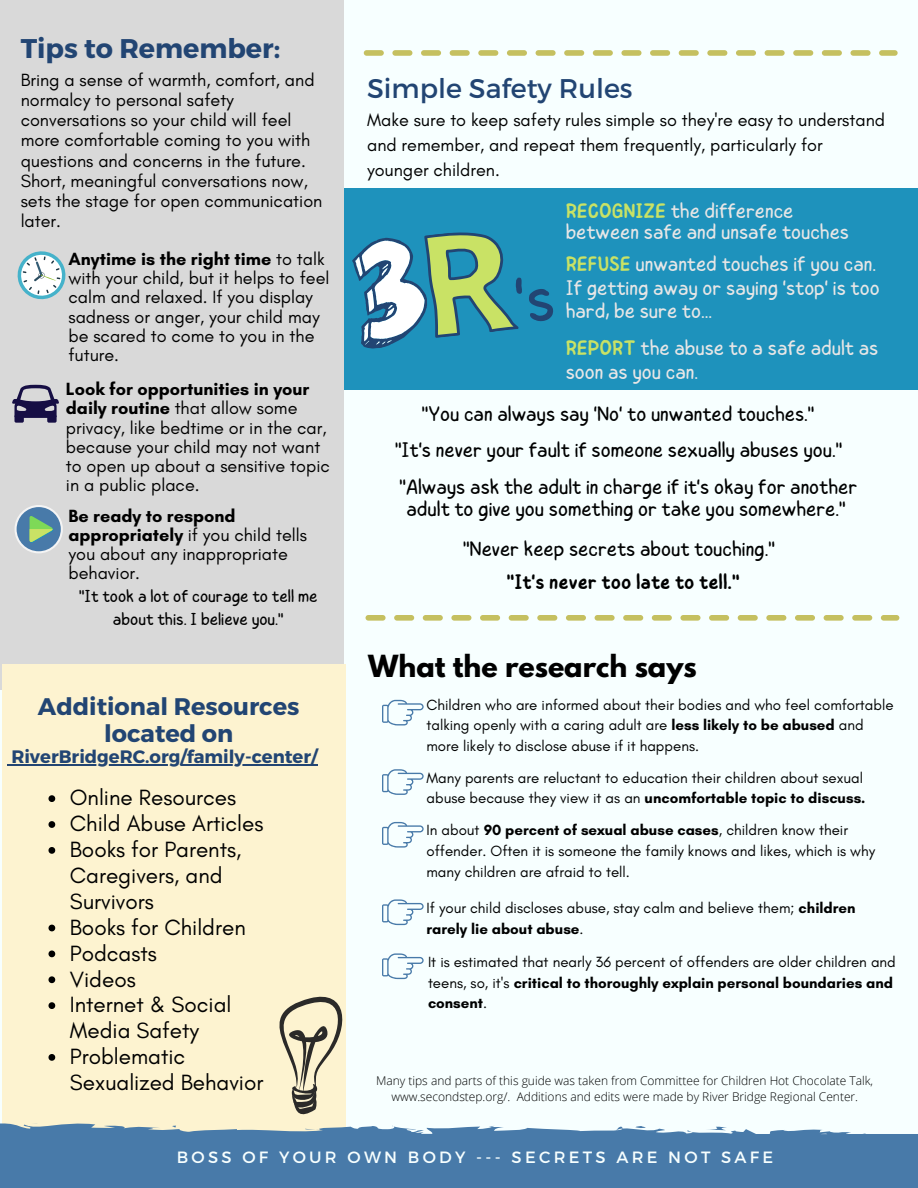
<style>
.page{position:relative;width:918px;height:1188px;background:#f7ffff}
.page>*{position:absolute;margin:0;border:0;box-sizing:border-box;transform-origin:0 0}
.t1{font:700 27px "League Spartan";color:#000}
.t2{font:27px "Montserrat";color:#224573}
.t3{font:700 27px "Montserrat";color:#224573}
.t4{font:700 24px/27px "Montserrat";color:#224573;text-align:center}
.t5{font:22.5px/25.8px "Glacial Indifference";color:#000}
.t6{font:300 21px/21.3px "Childos Arabic";color:#000;text-align:center}
.t7{font:300 21px/23.7px "Childos Arabic";color:#e7e6e6}
.t8{font:500 21px "Childos Arabic";color:#000}
.t9{font:18px/19.2px "Glacial Indifference";color:#000}
.t10{font:700 18px "Montserrat";color:#224573}
.t11{font:300 17.25px/23.7px "Childos Arabic";color:#000;text-align:center}
.t12{font:16.35px "Montserrat";letter-spacing:.2em;color:#f7ffff}
.t13{font:15px/20.7px "Glacial Indifference";color:#000}
.t14{font:300 12px/16px "Open Sans";color:#000;text-align:center}
.s1{font-weight:700}
.s2{font-weight:500;color:#c9e265}
</style>
<div class="page">
<div style="left:341px;top:188px;width:577px;height:202px;background:#1e92bc"></div>
<div style="left:0;top:0;width:344px;height:689px;background:#d9d9d9"></div>
<div style="left:2px;top:665px;width:344px;height:523px;background:#fdf3d0"></div>
<div style="left:0;top:1123px;width:918px;height:65px;background:#487aa9"></div>
<svg style="left:382px;top:700px;width:42px;height:25px"></svg>
<svg style="left:382px;top:769px;width:42px;height:26px"></svg>
<svg style="left:382px;top:822px;width:42px;height:26px"></svg>
<svg style="left:382px;top:899px;width:42px;height:26px"></svg>
<svg style="left:382px;top:953px;width:42px;height:26px"></svg>
<svg style="left:17px;top:251px;width:49px;height:49px"></svg>
<svg style="left:12px;top:385px;width:47px;height:38px"></svg>
<svg style="left:15px;top:505px;width:48px;height:48px"></svg>
<div style="left:17px;top:507px;width:44px;height:44px;background:#487aa9;border-radius:50%"></div>
<svg style="left:30px;top:516px;width:24px;height:27px"></svg>
<svg style="left:364px;top:50px;width:534px;height:6px"></svg>
<svg style="left:366px;top:615px;width:533px;height:6px"></svg>
<svg style="left:279px;top:996px;width:64px;height:119px"></svg>
<svg style="left:48px;top:795px;width:7px;height:7px"></svg>
<svg style="left:48px;top:821px;width:7px;height:7px"></svg>
<svg style="left:48px;top:847px;width:7px;height:7px"></svg>
<svg style="left:48px;top:925px;width:7px;height:6px"></svg>
<svg style="left:48px;top:951px;width:7px;height:6px"></svg>
<svg style="left:48px;top:976px;width:7px;height:7px"></svg>
<svg style="left:48px;top:1002px;width:7px;height:7px"></svg>
<svg style="left:48px;top:1054px;width:7px;height:7px"></svg>
<hr style="left:11px;top:764px;width:307px;height:1px;background:#224573">
<svg style="left:352px;top:232px;width:167px;height:117px"></svg>
<p class="t3" style="left:21px;top:31px;width:261px">Tips to Remember:</p>
<p class="t9" style="left:21px;top:69px;width:303px;line-height:20.2px">Bring a sense of warmth, comfort, and normalcy to personal safety conversations so your child will feel more comfortable coming to you with questions and concerns in the future.<br>Short, meaningful conversations now, sets the stage for open communication later.</p>
<p class="t9" style="left:68px;top:249px;width:262px"><span class="s1">Anytime is the right time</span> to talk with your child, but it helps to feel calm and relaxed. If you display sadness or anger, your child may be scared to come to you in the future.</p>
<p class="t9" style="left:66px;top:379px;width:265px"><span class="s1">Look for opportunities in your daily routine</span> that allow some privacy, like bedtime or in the car, because your child may not want to open up about a sensitive topic in a public place.</p>
<p class="t9" style="left:68px;top:506px;width:240px"><span class="s1">Be ready to respond appropriately</span> if you child tells you about any inappropriate behavior.</p>
<p class="t11" style="left:79px;top:584px;width:240px">"It took a lot of courage to tell me about this. I believe you."</p>
<p class="t4" style="left:38px;top:691px;width:263px">Additional Resources located on</p>
<p class="t10" style="left:11px;top:745px;width:308px">RiverBridgeRC.org/family-center/</p>
<p class="t5" style="left:70px;top:785px;width:168px">Online Resources</p>
<p class="t5" style="left:70px;top:810px;width:195px">Child Abuse Articles</p>
<p class="t5" style="left:70px;top:836px;width:173px">Books for Parents,<br>Caregivers, and<br>Survivors</p>
<p class="t5" style="left:70px;top:914px;width:177px">Books for Children</p>
<p class="t5" style="left:70px;top:940px;width:89px">Podcasts</p>
<p class="t5" style="left:70px;top:966px;width:67px">Videos</p>
<p class="t5" style="left:70px;top:992px;width:163px">Internet &amp; Social<br>Media Safety</p>
<p class="t5" style="left:70px;top:1043px;width:195px">Problematic<br>Sexualized Behavior</p>
<p class="t2" style="left:367px;top:71px;width:267px">Simple Safety Rules</p>
<p class="t9" style="left:367px;top:108px;width:520px;line-height:24.8px">Make sure to keep safety rules simple so they're easy to understand and remember, and repeat them frequently, particularly for younger children.</p>
<p class="t7" style="left:566px;top:200px;width:285px;line-height:21.3px"><span class="s2">RECOGNIZE</span> the difference between safe and unsafe touches</p>
<p class="t7" style="left:566px;top:253px;width:315px"><span class="s2">REFUSE</span> unwanted touches if you can.<br>If getting away or saying 'stop' is too hard, be sure to...</p>
<p class="t7" style="left:566px;top:336px;width:314px"><span class="s2">REPORT</span> the abuse to a safe adult as soon as you can.</p>
<p class="t6" style="left:422px;top:403px;width:394px">"You can always say 'No' to unwanted touches."</p>
<p class="t6" style="left:395px;top:440px;width:449px">"It's never your fault if someone sexually abuses you."</p>
<p class="t6" style="left:400px;top:477px;width:459px">"Always ask the adult in charge if it's okay for another adult to give you something or take you somewhere."</p>
<p class="t6" style="left:463px;top:538px;width:313px">"Never keep secrets about touching."</p>
<p class="t8" style="left:507px;top:567px;width:234px">"It's never too late to tell."</p>
<p class="t1" style="left:368px;top:652px;width:330px">What the research says</p>
<p class="t13" style="left:427px;top:694px;width:469px">Children who are informed about their bodies and who feel comfortable talking openly with a caring adult are <span class="s1">less likely to be abused</span> and more likely to disclose abuse if it happens.</p>
<p class="t13" style="left:427px;top:767px;width:441px">Many parents are reluctant to education their children about sexual abuse because they view it as an <span class="s1">uncomfortable topic to discuss.</span></p>
<p class="t13" style="left:427px;top:820px;width:450px">In about <span class="s1">90 percent of sexual abuse cases</span>, children know their offender. Often it is someone the family knows and likes, which is why many children are afraid to tell.</p>
<p class="t13" style="left:427px;top:897px;width:431px">If your child discloses abuse, stay calm and believe them; <span class="s1">children rarely lie about abuse</span>.</p>
<p class="t13" style="left:428px;top:951px;width:469px">It is estimated that nearly 36 percent of offenders are older children and teens, so, it's <span class="s1">critical to thoroughly explain personal boundaries and consent</span>.</p>
<p class="t14" style="left:376px;top:1072px;width:499px">Many tips and parts of this guide was taken from Committee for Children Hot Chocolate Talk, www.secondstep.org/. Additions and edits were made by River Bridge Regional Center.</p>
<p class="t12" style="left:177px;top:1147px;width:598px">BOSS OF YOUR OWN BODY --- SECRETS ARE NOT SAFE</p>
</div>
